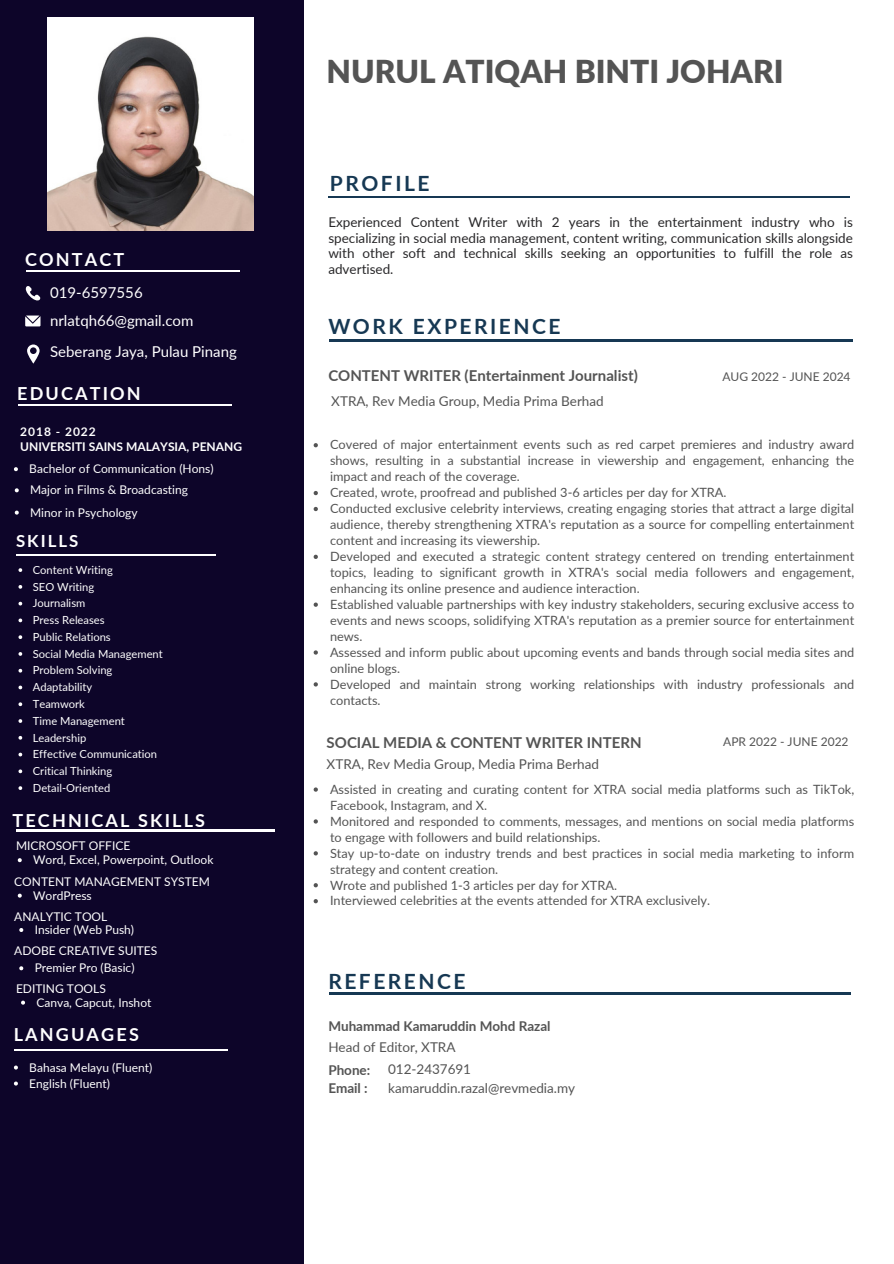
<style>
.page{position:relative;width:894px;height:1264px;background:#fff}
.page>*{position:absolute;margin:0;border:0;box-sizing:border-box;transform-origin:0 0}
.t1{font:900 31.5px "Lato";color:#545454}
.t2{font:700 21px "Lato";letter-spacing:.12em;color:#163853}
.t3{font:700 18px "Lato";letter-spacing:.12em;color:#fff}
.t4{font:700 16.8px "Lato";letter-spacing:.12em;color:#fff}
.t5{font:700 15px "Lato";color:#545454}
.t6{font:15px "Lato";color:#fff}
.t7{font:13.5px/15.8px "Lato";color:#282729;text-align:justify}
.t8{font:13.5px "Lato";color:#545454}
.t9{font:700 13.5px "Lato";color:#545454}
.t10{font:12.75px/15.9px "Lato";color:#545454}
.t11{font:12px "Lato";color:#fff}
.t12{font:12px "Lato";color:#545454}
.t13{font:700 12px "Lato";color:#fff}
.t14{font:700 12px "Lato";letter-spacing:.08em;color:#fff}
.t15{font:11.1px "Lato";color:#fff}
</style>
<div class="page">
<div style="left:0;top:0;width:304px;height:1263px;background:#0d0529"></div>
<hr style="left:18px;top:404px;width:213px;height:2px;background:#fff">
<svg style="left:14px;top:467px;width:4px;height:4px"></svg>
<svg style="left:15px;top:488px;width:4px;height:4px"></svg>
<svg style="left:15px;top:510px;width:4px;height:4px"></svg>
<hr style="left:26px;top:270px;width:213px;height:2px;background:#fff">
<svg style="left:26px;top:286px;width:14px;height:15px"></svg>
<svg style="left:25px;top:315px;width:15px;height:11px"></svg>
<svg style="left:27px;top:344px;width:12px;height:19px"></svg>
<hr style="left:16px;top:554px;width:199px;height:1px;background:#fff">
<svg style="left:18px;top:568px;width:4px;height:4px"></svg>
<svg style="left:18px;top:585px;width:4px;height:3px"></svg>
<svg style="left:18px;top:601px;width:4px;height:4px"></svg>
<svg style="left:18px;top:618px;width:4px;height:4px"></svg>
<svg style="left:18px;top:635px;width:4px;height:4px"></svg>
<svg style="left:18px;top:669px;width:4px;height:3px"></svg>
<svg style="left:18px;top:685px;width:4px;height:4px"></svg>
<svg style="left:18px;top:702px;width:4px;height:4px"></svg>
<svg style="left:18px;top:719px;width:4px;height:4px"></svg>
<svg style="left:18px;top:736px;width:4px;height:3px"></svg>
<svg style="left:18px;top:752px;width:4px;height:4px"></svg>
<svg style="left:18px;top:769px;width:4px;height:4px"></svg>
<svg style="left:18px;top:786px;width:4px;height:4px"></svg>
<hr style="left:14px;top:1049px;width:214px;height:1px;background:#fff">
<svg style="left:14px;top:1065px;width:4px;height:4px"></svg>
<svg style="left:14px;top:1081px;width:4px;height:4px"></svg>
<hr style="left:330px;top:340px;width:522px;height:1px;background:#163853">
<hr style="left:329px;top:992px;width:521px;height:2px;background:#163853">
<hr style="left:328px;top:196px;width:521px;height:1px;background:#163853">
<img style="left:48px;top:17px;width:206px;height:213px">
<svg style="left:313px;top:443px;width:5px;height:4px"></svg>
<svg style="left:313px;top:491px;width:5px;height:4px"></svg>
<svg style="left:313px;top:507px;width:5px;height:4px"></svg>
<svg style="left:313px;top:554px;width:5px;height:5px"></svg>
<svg style="left:313px;top:602px;width:5px;height:5px"></svg>
<svg style="left:313px;top:650px;width:5px;height:4px"></svg>
<svg style="left:313px;top:682px;width:5px;height:4px"></svg>
<svg style="left:313px;top:787px;width:5px;height:4px"></svg>
<svg style="left:313px;top:819px;width:5px;height:4px"></svg>
<svg style="left:313px;top:851px;width:5px;height:4px"></svg>
<svg style="left:313px;top:883px;width:5px;height:4px"></svg>
<svg style="left:313px;top:899px;width:5px;height:4px"></svg>
<hr style="left:16px;top:829px;width:258px;height:2px;background:#fff">
<svg style="left:18px;top:858px;width:4px;height:4px"></svg>
<svg style="left:19px;top:966px;width:4px;height:4px"></svg>
<svg style="left:18px;top:893px;width:4px;height:4px"></svg>
<svg style="left:21px;top:1000px;width:4px;height:4px"></svg>
<svg style="left:19px;top:928px;width:4px;height:4px"></svg>
<p class="t3" style="left:25px;top:248px;width:101px">CONTACT</p>
<h6 class="t6" style="left:50px;top:283px;width:94px">019-6597556</h6>
<h3 class="t6" style="left:50px;top:311px;width:145px">nrlatqh66@gmail.com</h3>
<p class="t6" style="left:50px;top:342px;width:188px">Seberang Jaya, Pulau Pinang</p>
<p class="t3" style="left:17px;top:382px;width:125px">EDUCATION</p>
<h6 class="t14" style="left:20px;top:424px;width:77px">2018 - 2022</h6>
<h3 class="t13" style="left:20px;top:439px;width:223px">UNIVERSITI SAINS MALAYSIA, PENANG</h3>
<p class="t11" style="left:29px;top:461px;width:186px">Bachelor of Communication (Hons)</p>
<p class="t11" style="left:30px;top:482px;width:159px">Major in Films &amp; Broadcasting</p>
<h6 class="t11" style="left:30px;top:505px;width:109px">Minor in Psychology</h6>
<p class="t4" style="left:16px;top:530px;width:64px">SKILLS</p>
<p class="t15" style="left:33px;top:563px;width:82px">Content Writing</p>
<p class="t15" style="left:33px;top:579px;width:63px">SEO Writing</p>
<p class="t15" style="left:33px;top:596px;width:54px">Journalism</p>
<h3 class="t15" style="left:33px;top:613px;width:73px">Press Releases</h3>
<p class="t15" style="left:33px;top:630px;width:79px">Public Relations</p>
<p class="t15" style="left:33px;top:646px;width:131px">Social Media Management</p>
<p class="t15" style="left:33px;top:663px;width:81px">Problem Solving</p>
<p class="t15" style="left:33px;top:680px;width:61px">Adaptability</p>
<p class="t15" style="left:33px;top:697px;width:54px">Teamwork</p>
<p class="t15" style="left:33px;top:713px;width:93px">Time Management</p>
<p class="t15" style="left:33px;top:730px;width:55px">Leadership</p>
<p class="t15" style="left:33px;top:747px;width:126px">Effective Communication</p>
<p class="t15" style="left:33px;top:764px;width:81px">Critical Thinking</p>
<p class="t15" style="left:33px;top:780px;width:79px">Detail-Oriented</p>
<h4 class="t3" style="left:12px;top:809px;width:194px">TECHNICAL SKILLS</h4>
<p class="t11" style="left:16px;top:838px;width:116px">MICROSOFT OFFICE</p>
<p class="t11" style="left:33px;top:852px;width:182px">Word, Excel, Powerpoint, Outlook</p>
<p class="t11" style="left:14px;top:874px;width:197px">CONTENT MANAGEMENT SYSTEM</p>
<p class="t11" style="left:33px;top:887px;width:60px">WordPress</p>
<p class="t11" style="left:14px;top:908px;width:95px">ANALYTIC TOOL</p>
<p class="t11" style="left:35px;top:922px;width:101px">Insider (Web Push)</p>
<p class="t11" style="left:14px;top:943px;width:144px">ADOBE CREATIVE SUITES</p>
<p class="t11" style="left:35px;top:960px;width:101px">Premier Pro (Basic)</p>
<p class="t11" style="left:16px;top:981px;width:91px">EDITING TOOLS</p>
<h2 class="t11" style="left:36px;top:994px;width:116px">Canva, Capcut, Inshot</h2>
<p class="t3" style="left:14px;top:1023px;width:127px">LANGUAGES</p>
<p class="t11" style="left:29px;top:1059px;width:124px">Bahasa Melayu (Fluent)</p>
<p class="t11" style="left:29px;top:1075px;width:82px">English (Fluent)</p>
<p class="t1" style="left:326px;top:52px;width:458px">NURUL ATIQAH BINTI JOHARI</p>
<p class="t2" style="left:330px;top:170px;width:101px">PROFILE</p>
<p class="t7" style="left:328px;top:214px;width:526px">Experienced Content Writer with 2 years in the entertainment industry who is specializing in social media management, content writing, communication skills alongside with other soft and technical skills seeking an opportunities to fulfill the role as advertised.</p>
<p class="t2" style="left:328px;top:313px;width:234px">WORK EXPERIENCE</p>
<h3 class="t5" style="left:328px;top:366px;width:311px">CONTENT WRITER (Entertainment Journalist)</h3>
<p class="t12" style="left:722px;top:369px;width:130px">AUG 2022 - JUNE 2024</p>
<p class="t8" style="left:331px;top:392px;width:274px">XTRA, Rev Media Group, Media Prima Berhad</p>
<p class="t10" style="left:330px;top:436px;width:525px;text-align:justify">Covered of major entertainment events such as red carpet premieres and industry award shows, resulting in a substantial increase in viewership and engagement, enhancing the impact and reach of the coverage.</p>
<h2 class="t10" style="left:330px;top:484px;width:398px">Created, wrote, proofread and published 3-6 articles per day for XTRA.</h2>
<h5 class="t10" style="left:330px;top:500px;width:525px;text-align:justify">Conducted exclusive celebrity interviews, creating engaging stories that attract a large digital audience, thereby strengthening XTRA's reputation as a source for compelling entertainment content and increasing its viewership.</h5>
<p class="t10" style="left:330px;top:548px;width:525px;text-align:justify">Developed and executed a strategic content strategy centered on trending entertainment topics, leading to significant growth in XTRA's social media followers and engagement, enhancing its online presence and audience interaction.</p>
<p class="t10" style="left:330px;top:596px;width:525px;text-align:justify">Established valuable partnerships with key industry stakeholders, securing exclusive access to events and news scoops, solidifying XTRA's reputation as a premier source for entertainment news.</p>
<p class="t10" style="left:330px;top:644px;width:525px">Assessed and inform public about upcoming events and bands through social media sites and online blogs.</p>
<p class="t10" style="left:330px;top:675px;width:525px">Developed and maintain strong working relationships with industry professionals and contacts.</p>
<h1 class="t5" style="left:326px;top:733px;width:316px">SOCIAL MEDIA &amp; CONTENT WRITER INTERN</h1>
<p class="t12" style="left:723px;top:734px;width:127px">APR 2022 - JUNE 2022</p>
<h2 class="t8" style="left:326px;top:755px;width:274px">XTRA, Rev Media Group, Media Prima Berhad</h2>
<p class="t10" style="left:330px;top:781px;width:525px">Assisted in creating and curating content for XTRA social media platforms such as TikTok,<br>Facebook, Instagram, and X.</p>
<p class="t10" style="left:330px;top:812px;width:525px">Monitored and responded to comments, messages, and mentions on social media platforms to engage with followers and build relationships.</p>
<p class="t10" style="left:330px;top:844px;width:525px">Stay up-to-date on industry trends and best practices in social media marketing to inform strategy and content creation.</p>
<p class="t10" style="left:330px;top:876px;width:288px">Wrote and published 1-3 articles per day for XTRA.</p>
<p class="t10" style="left:330px;top:892px;width:381px">Interviewed celebrities at the events attended for XTRA exclusively.</p>
<h3 class="t2" style="left:328px;top:968px;width:139px">REFERENCE</h3>
<p class="t9" style="left:328px;top:1017px;width:224px">Muhammad Kamaruddin Mohd Razal</p>
<p class="t8" style="left:388px;top:1060px;width:84px">012-2437691</p>
<p class="t8" style="left:388px;top:1079px;width:188px">kamaruddin.razal@revmedia.my</p>
<p class="t8" style="left:328px;top:1038px;width:129px">Head of Editor, XTRA</p>
<p class="t9" style="left:328px;top:1061px;width:43px">Phone:</p>
<p class="t9" style="left:328px;top:1079px;width:41px">Email :</p>
</div>
